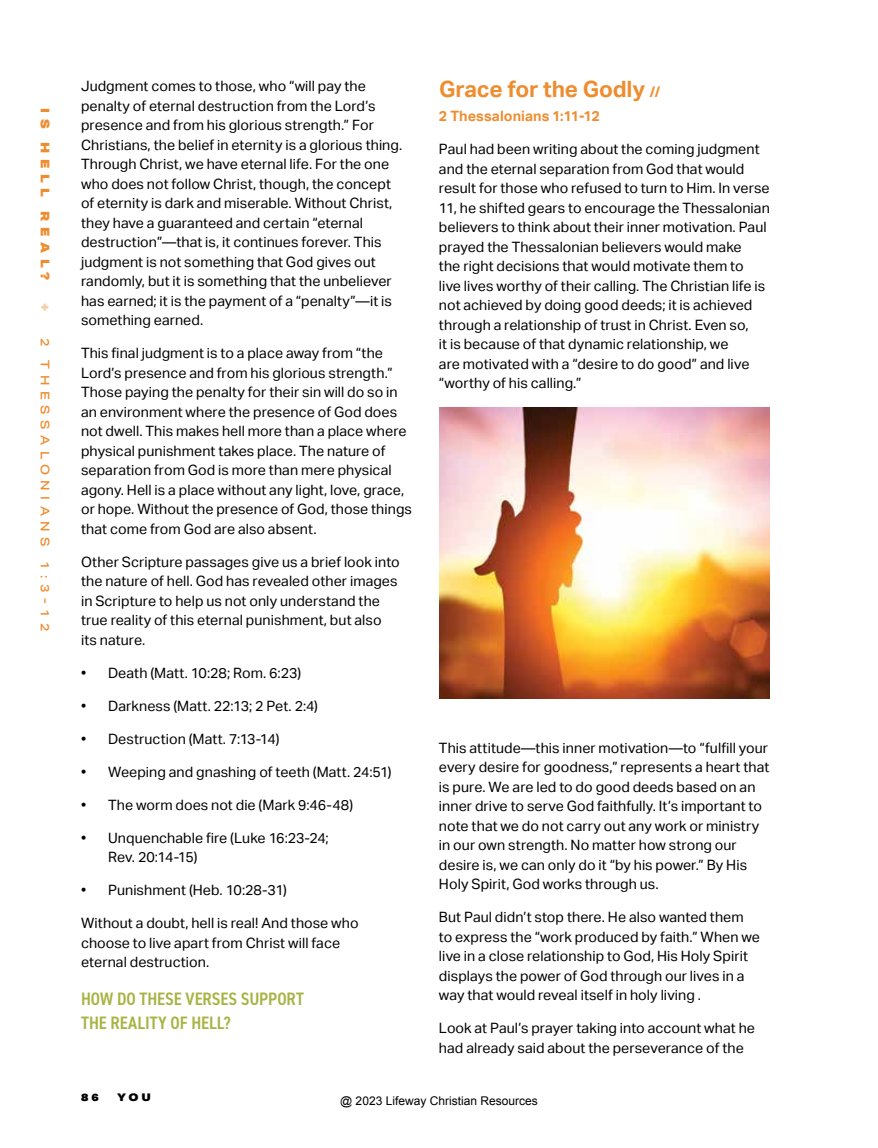
<style>
.page{position:relative;width:878px;height:1148px;background:#fff}
.page>*{position:absolute;margin:0;border:0;box-sizing:border-box;transform-origin:0 0}
.t1{font:700 22.5px "Aktiv Grotesk";letter-spacing:-.01em;color:#ee8d30}
.t2{font:600 condensed 18px/24px "DIN2014";color:#a8b343}
.t3{font:14.25px/19.5px "Aktiv Grotesk";letter-spacing:.005em;color:#000}
.t4{font:700 14.25px "Aktiv Grotesk";letter-spacing:.005em;color:#ee8d30}
.t5{font:12px "Arial";color:#000}
.t6{font:500 12px "Aktiv Grotesk Ex";letter-spacing:.46em;color:#ee8d30}
.t7{font:900 12px "Aktiv Grotesk Ex";color:#ee8d30}
.t8{font:900 12px "Aktiv Grotesk Ex";color:#f8cda3}
.t9{font:900 10.5px "Aktiv Grotesk Ex";color:#000}
.s1{font-size:14.25px}
</style>
<div class="page">
<img style="left:439px;top:408px;width:331px;height:290px">
<p class="t7" style="left:53px;top:108px;width:60px;rotate:90deg">Is Hell</p>
<p class="t7" style="left:53px;top:211px;width:25px;rotate:90deg">R eal</p>
<p class="t7" style="left:53px;top:272px;width:10px;rotate:90deg">?</p>
<p class="t8" style="left:53px;top:302px;width:10px;rotate:90deg">+</p>
<p class="t6" style="left:52px;top:338px;width:295px;rotate:90deg">2 Thessalonians 1:3-12</p>
<p class="t3" style="left:81px;top:77px;width:323px">Judgment comes to those, who “will pay the penalty of eternal destruction from the Lord’s presence and from his glorious strength.” For Christians, the belief in eternity is a glorious thing.<br>Through Christ, we have eternal life. For the one who does not follow Christ, though, the concept of eternity is dark and miserable. Without Christ, they have a guaranteed and certain “eternal destruction”—that is, it continues forever. This judgment is not something that God gives out randomly, but it is something that the unbeliever has earned; it is the payment of a “penalty”—it is something earned.</p>
<p class="t3" style="left:81px;top:343px;width:332px">This final judgment is to a place away from “the Lord’s presence and from his glorious strength.” Those paying the penalty for their sin will do so in an environment where the presence of God does not dwell. This makes hell more than a place where physical punishment takes place. The nature of separation from God is more than mere physical agony. Hell is a place without any light, love, grace, or hope. Without the presence of God, those things that come from God are also absent.</p>
<p class="t3" style="left:81px;top:552px;width:320px">Other Scripture passages give us a brief look into the nature of hell. God has revealed other images in Scripture to help us not only understand the true reality of this eternal punishment, but also its nature.</p>
<p class="t3" style="left:81px;top:663px;width:221px">• Death (Matt. 10:28; Rom. 6:23)</p>
<p class="t3" style="left:81px;top:696px;width:238px">• Darkness (Matt. 22:13; 2 Pet. 2:4)</p>
<p class="t3" style="left:81px;top:729px;width:200px">• Destruction (Matt. 7:13-14)</p>
<p class="t3" style="left:81px;top:762px;width:312px">• Weeping and gnashing of teeth (Matt. 24:51)</p>
<p class="t3" style="left:81px;top:795px;width:273px">• The worm does not die (Mark 9:46-48)</p>
<p class="t3" style="left:108px;top:828px;width:222px;text-indent:-27px">• Unquenchable fire (Luke 16:23-24;<br>Rev. 20:14-15)</p>
<p class="t3" style="left:81px;top:880px;width:207px">• Punishment (Heb. 10:28-31)</p>
<p class="t3" style="left:81px;top:913px;width:279px">Without a doubt, hell is real! And those who choose to live apart from Christ will face eternal destruction.</p>
<p class="t2" style="left:81px;top:986px;width:224px">HOW DO THESE VERSES SUPPORT<br>THE REALITY OF HELL?</p>
<h1 class="t1" style="left:439px;top:76px;width:223px">Grace for the Godly <span class="s1">//</span></h1>
<p class="t4" style="left:439px;top:108px;width:162px">2 Thessalonians 1:11-12</p>
<p class="t3" style="left:439px;top:139px;width:332px">Paul had been writing about the coming judgment and the eternal separation from God that would result for those who refused to turn to Him. In verse 11, he shifted gears to encourage the Thessalonian believers to think about their inner motivation. Paul prayed the Thessalonian believers would make<br>the right decisions that would motivate them to<br>live lives worthy of their calling. The Christian life is not achieved by doing good deeds; it is achieved through a relationship of trust in Christ. Even so,<br>it is because of that dynamic relationship, we<br>are motivated with a “desire to do good” and live “worthy of his calling.”</p>
<p class="t3" style="left:439px;top:738px;width:332px">This attitude—this inner motivation—to “fulfill your every desire for goodness,” represents a heart that is pure. We are led to do good deeds based on an inner drive to serve God faithfully. It’s important to note that we do not carry out any work or ministry in our own strength. No matter how strong our desire is, we can only do it “by his power.” By His Holy Spirit, God works through us.</p>
<p class="t3" style="left:439px;top:907px;width:322px">But Paul didn’t stop there. He also wanted them to express the “work produced by faith.” When we live in a close relationship to God, His Holy Spirit displays the power of God through our lives in a way that would reveal itself in holy living .</p>
<p class="t3" style="left:439px;top:1018px;width:317px">Look at Paul’s prayer taking into account what he had already said about the perseverance of the</p>
<p class="t9" style="left:81px;top:1090px;width:19px">8 6</p>
<p class="t9" style="left:117px;top:1090px;width:35px">YOU</p>
<p class="t5" style="left:340px;top:1092px;width:199px">@ 2023 Lifeway Christian Resources</p>
</div>
